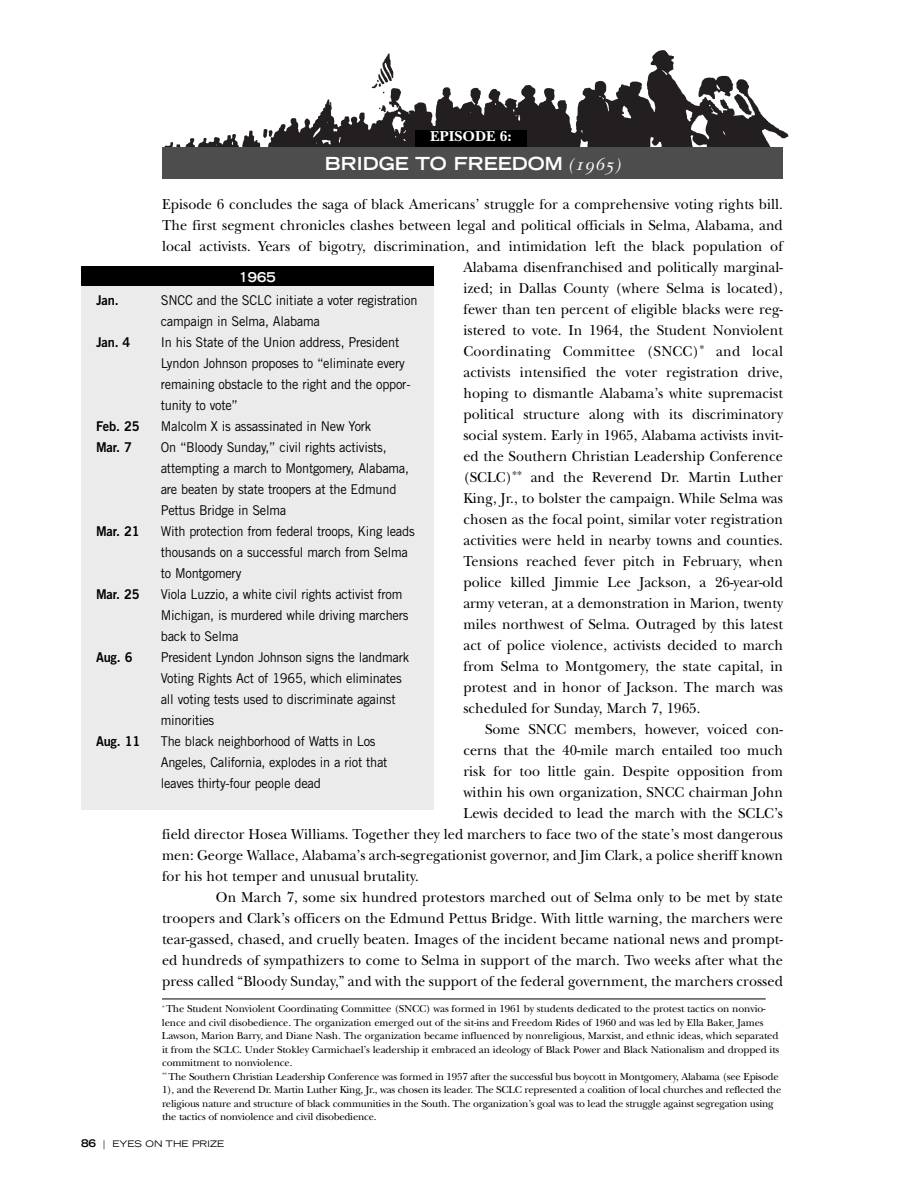
<style>
.page{position:relative;width:918px;height:1188px;background:#fff}
.page>*{position:absolute;margin:0;border:0;box-sizing:border-box;transform-origin:0 0}
.t1{font:700 expanded 18px "Trade Gothic LH";color:#fff}
.t2{font:15px "New Baskerville";letter-spacing:.005em;color:#000;scale:.95 1}
.t3{font:15px "New Baskerville";letter-spacing:.025em;color:#000;scale:.95 1}
.t4{font:700 15px "New Baskerville";color:#fff}
.t5{font:13.5px/21px "Trade Gothic";letter-spacing:-.02em;color:#000;scale:.95 1}
.t6{font:13.5px "Trade Gothic Bold Two";letter-spacing:-.01em;color:#000;scale:.95 1}
.t7{font:700 expanded 13.5px "Trade Gothic LH";color:#fff;scale:.95 1}
.t8{font:10.5px/13.5px "New Baskerville";letter-spacing:-.01em;color:#000}
.t9{font:expanded 9px "Trade Gothic LH";color:#000}
.s1{font-family:"New Baskerville Italic Os F";font-weight:400;font-stretch:normal}
.s2{font-weight:700;font-size:10.5px}
</style>
<div class="page">
<svg style="left:164px;top:50px;width:625px;height:97px"></svg>
<div style="left:415px;top:130px;width:111px;height:27px;background:#000"></div>
<div style="left:162px;top:147px;width:621px;height:31px;background:#4d4d4d"></div>
<div style="left:81px;top:266px;width:352px;height:544px;background:#ebebeb"></div>
<div style="left:81px;top:266px;width:352px;height:20px;background:#000"></div>
<hr style="left:162px;top:999px;width:604px;height:1px;background:#000">
<p class="t4" style="left:430px;top:131px;width:83px">EPISODE 6:</p>
<p class="t1" style="left:325px;top:157px;width:297px">BRIDGE TO FREEDOM <span class="s1">(1965)</span></p>
<p class="t2" style="left:162px;top:198px;width:655px">Episode 6 concludes the saga of black Americans’ struggle for a comprehensive voting rights bill.</p>
<p class="t2" style="left:162px;top:219px;width:655px">The first segment chronicles clashes between legal and political officials in Selma, Alabama, and</p>
<p class="t2" style="left:162px;top:240px;width:655px">local activists. Years of bigotry, discrimination, and intimidation left the black population of</p>
<p class="t2" style="left:463px;top:261px;width:338px">Alabama disenfranchised and politically marginal-</p>
<p class="t2" style="left:463px;top:282px;width:338px">ized; in Dallas County (where Selma is located),</p>
<p class="t2" style="left:463px;top:303px;width:338px">fewer than ten percent of eligible blacks were reg-</p>
<p class="t2" style="left:463px;top:324px;width:338px">istered to vote. In 1964, the Student Nonviolent</p>
<p class="t3" style="left:463px;top:345px;width:338px">Coordinating Committee (SNCC)<sup>*</sup> and local</p>
<p class="t2" style="left:463px;top:366px;width:338px">activists intensified the voter registration drive,</p>
<p class="t2" style="left:463px;top:387px;width:338px">hoping to dismantle Alabama’s white supremacist</p>
<p class="t2" style="left:463px;top:408px;width:338px">political structure along with its discriminatory</p>
<p class="t2" style="left:463px;top:429px;width:338px">social system. Early in 1965, Alabama activists invit-</p>
<p class="t2" style="left:463px;top:450px;width:338px">ed the Southern Christian Leadership Conference</p>
<p class="t2" style="left:463px;top:471px;width:338px">(SCLC)<sup>**</sup> and the Reverend Dr. Martin Luther</p>
<p class="t2" style="left:463px;top:492px;width:338px">King, Jr., to bolster the campaign. While Selma was</p>
<p class="t2" style="left:463px;top:513px;width:338px">chosen as the focal point, similar voter registration</p>
<p class="t2" style="left:463px;top:534px;width:338px">activities were held in nearby towns and counties.</p>
<p class="t2" style="left:463px;top:555px;width:338px">Tensions reached fever pitch in February, when</p>
<p class="t2" style="left:463px;top:576px;width:338px">police killed Jimmie Lee Jackson, a 26-year-old</p>
<p class="t2" style="left:463px;top:597px;width:338px">army veteran, at a demonstration in Marion, twenty</p>
<p class="t2" style="left:463px;top:618px;width:338px">miles northwest of Selma. Outraged by this latest</p>
<p class="t2" style="left:463px;top:639px;width:338px">act of police violence, activists decided to march</p>
<p class="t2" style="left:463px;top:660px;width:338px">from Selma to Montgomery, the state capital, in</p>
<p class="t2" style="left:463px;top:681px;width:338px">protest and in honor of Jackson. The march was</p>
<p class="t2" style="left:463px;top:702px;width:251px">scheduled for Sunday, March 7, 1965.</p>
<p class="t2" style="left:485px;top:723px;width:315px">Some SNCC members, however, voiced con-</p>
<p class="t2" style="left:463px;top:744px;width:338px">cerns that the 40-mile march entailed too much</p>
<p class="t2" style="left:463px;top:765px;width:338px">risk for too little gain. Despite opposition from</p>
<p class="t2" style="left:463px;top:786px;width:338px">within his own organization, SNCC chairman John</p>
<p class="t2" style="left:463px;top:807px;width:338px">Lewis decided to lead the march with the SCLC’s</p>
<p class="t2" style="left:162px;top:828px;width:655px">field director Hosea Williams. Together they led marchers to face two of the state’s most dangerous</p>
<p class="t2" style="left:162px;top:849px;width:655px">men: George Wallace, Alabama’s arch-segregationist governor, and Jim Clark, a police sheriff known</p>
<p class="t2" style="left:162px;top:870px;width:272px">for his hot temper and unusual brutality.</p>
<p class="t2" style="left:216px;top:891px;width:598px">On March 7, some six hundred protestors marched out of Selma only to be met by state</p>
<p class="t2" style="left:162px;top:912px;width:655px">troopers and Clark’s officers on the Edmund Pettus Bridge. With little warning, the marchers were</p>
<p class="t2" style="left:162px;top:933px;width:655px">tear-gassed, chased, and cruelly beaten. Images of the incident became national news and prompt-</p>
<p class="t2" style="left:162px;top:954px;width:655px">ed hundreds of sympathizers to come to Selma in support of the march. Two weeks after what the</p>
<p class="t2" style="left:162px;top:975px;width:655px">press called “Bloody Sunday,” and with the support of the federal government, the marchers crossed</p>
<p class="t7" style="left:239px;top:272px;width:40px">1965</p>
<p class="t6" style="left:96px;top:295px;width:25px">Jan.</p>
<p class="t5" style="left:161px;top:291px;width:272px">SNCC and the SCLC initiate a voter registration campaign in Selma, Alabama</p>
<p class="t6" style="left:96px;top:337px;width:38px">Jan. 4</p>
<p class="t5" style="left:161px;top:333px;width:264px">In his State of the Union address, President Lyndon Johnson proposes to “eliminate every remaining obstacle to the right and the oppor&shy;tunity to vote”</p>
<p class="t6" style="left:96px;top:421px;width:47px">Feb. 25</p>
<p class="t5" style="left:161px;top:417px;width:223px">Malcolm X is assassinated in New York</p>
<p class="t6" style="left:96px;top:442px;width:39px">Mar. 7</p>
<p class="t5" style="left:161px;top:438px;width:263px">On “Bloody Sunday,” civil rights activists, attempting a march to Montgomery, Alabama, are beaten by state troopers at the Edmund Pettus Bridge in Selma</p>
<p class="t6" style="left:96px;top:526px;width:47px">Mar. 21</p>
<p class="t5" style="left:161px;top:522px;width:269px">With protection from federal troops, King leads thousands on a successful march from Selma to Montgomery</p>
<p class="t6" style="left:96px;top:589px;width:47px">Mar. 25</p>
<p class="t5" style="left:161px;top:585px;width:262px">Viola Luzzio, a white civil rights activist from<br>Michigan, is murdered while driving marchers back to Selma</p>
<p class="t6" style="left:96px;top:652px;width:40px">Aug. 6</p>
<p class="t5" style="left:161px;top:648px;width:263px">President Lyndon Johnson signs the landmark Voting Rights Act of 1965, which eliminates all voting tests used to discriminate against minorities</p>
<p class="t6" style="left:96px;top:736px;width:48px">Aug. 11</p>
<p class="t5" style="left:161px;top:732px;width:240px">The black neighborhood of Watts in Los<br>Angeles, California, explodes in a riot that leaves thirty-four people dead</p>
<p class="t8" style="left:162px;top:1003px;width:621px"><sup>*</sup> The Student Nonviolent Coordinating Committee (SNCC) was formed in 1961 by students dedicated to the protest tactics on nonvio&shy;lence and civil disobedience. The organization emerged out of the sit-ins and Freedom Rides of 1960 and was led by Ella Baker, James Lawson, Marion Barry, and Diane Nash. The organization became influenced by nonreligious, Marxist, and ethnic ideas, which separated it from the SCLC. Under Stokley Carmichael’s leadership it embraced an ideology of Black Power and Black Nationalism and dropped its commitment to nonviolence.<br><sup>**</sup> The Southern Christian Leadership Conference was formed in 1957 after the successful bus boycott in Montgomery, Alabama (see Episode 1), and the Reverend Dr. Martin Luther King, Jr., was chosen its leader. The SCLC represented a coalition of local churches and reflected the religious nature and structure of black communities in the South. The organization’s goal was to lead the struggle against segregation using the tactics of nonviolence and civil disobedience.</p>
<p class="t9" style="left:81px;top:1140px;width:145px"><span class="s2">86</span> | EYES ON THE PRIZE</p>
</div>
